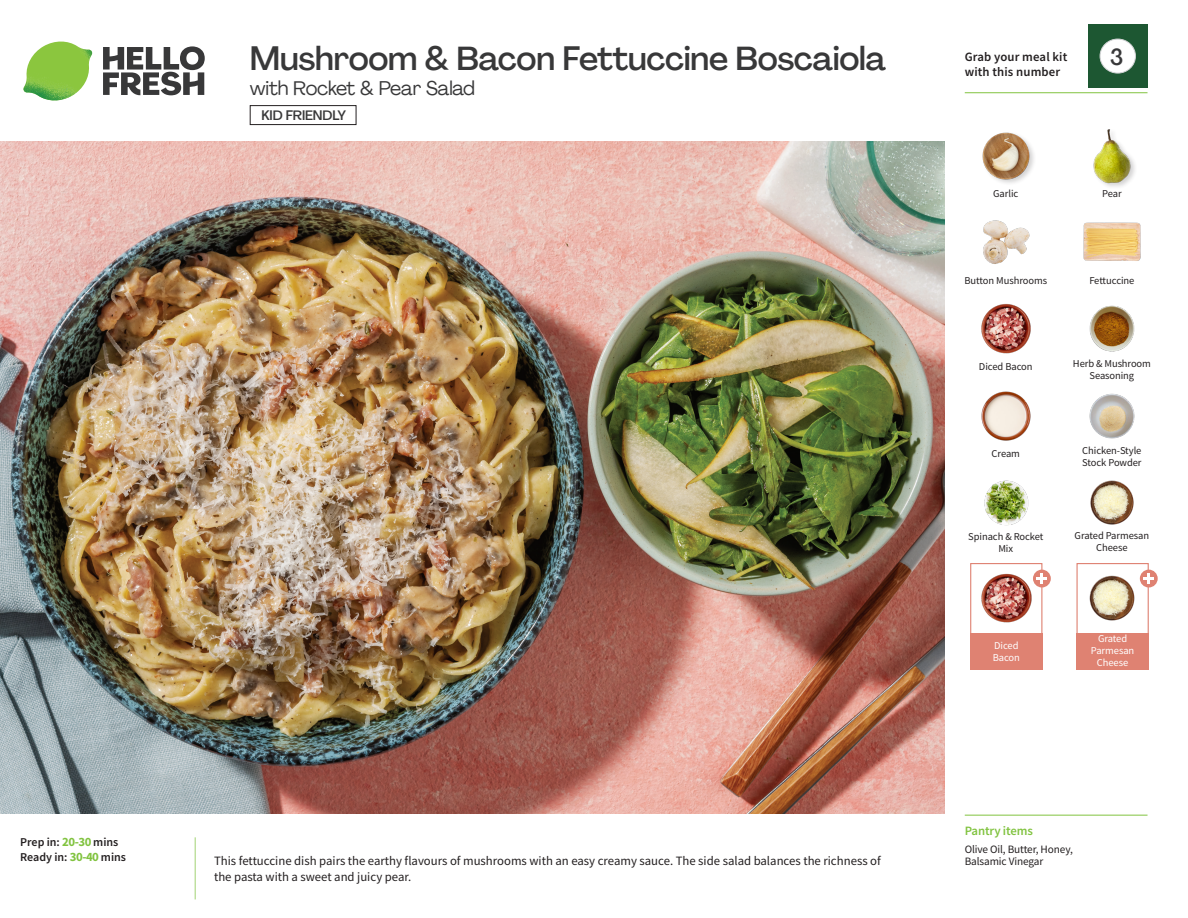
<style>
.page{position:relative;width:1188px;height:918px;background:#fff}
.page>*{position:absolute;margin:0;border:0;box-sizing:border-box;transform-origin:0 0}
._15_Titel_UK{font:500 33px "Agrandir";letter-spacing:-.01em;color:#383839}
._002_Label_Nr{font:500 22.8px "Agrandir";color:#383839;scale:.94 1}
._15_Titel_UK-2{font:19.5px "Agrandir";letter-spacing:-.01em;color:#383839}
.t1{font:500 13.5px "Agrandir";letter-spacing:-.01em;color:#383839}
.Step_6_Text_AU{font:12.75px/16.5px "Source Sans Pro";color:#231f20}
.t2{font:600 12.75px/15px "Source Sans Pro";letter-spacing:.01em;color:#231f20}
._04_Headers_Front{font:600 12.75px "Source Sans Pro";letter-spacing:-.01em;color:#81c340}
._04_Intro{font:600 12px "Source Sans Pro";color:#231f20}
._05_Pantry{font:11.25px/12px "Source Sans Pro";letter-spacing:-.01em;color:#231f20}
._18_FRONT_ingredients{font:10.5px/12px "Source Sans Pro";letter-spacing:-.005em;color:#231f20;text-align:center}
._18_FRONT_ingredients-2{font:10.5px/12px "Source Sans Pro";letter-spacing:-.005em;color:#fff;text-align:center}
.s1{font-weight:700;font-size:12.75px;color:#81c340}
</style>
<div class="page">
<svg style="left:103px;top:46px;width:102px;height:49px"></svg>
<img style="left:23px;top:42px;width:69px;height:59px">
<img style="left:0;top:142px;width:945px;height:672px">
<div style="left:1077px;top:563px;width:72px;height:72px;border:1px solid #df8272"></div>
<div style="left:1077px;top:633px;width:72px;height:37px;background:#df8272"></div>
<div style="left:970px;top:633px;width:72px;height:37px;background:#df8272"></div>
<img style="left:1089px;top:574px;width:52px;height:47px">
<div style="left:970px;top:563px;width:72px;height:72px;border:1px solid #df8272"></div>
<img style="left:981px;top:573px;width:54px;height:50px">
<div style="left:1033px;top:570px;width:18px;height:17px;background:#df8272;border-radius:50%"></div>
<svg style="left:1037px;top:573px;width:10px;height:11px"></svg>
<img style="left:1089px;top:305px;width:46px;height:47px">
<img style="left:1089px;top:393px;width:46px;height:46px">
<img style="left:981px;top:391px;width:50px;height:50px">
<img style="left:984px;top:480px;width:45px;height:46px">
<img style="left:981px;top:304px;width:50px;height:50px">
<img style="left:983px;top:220px;width:47px;height:44px">
<img style="left:1083px;top:222px;width:58px;height:39px">
<img style="left:982px;top:132px;width:52px;height:51px">
<div style="left:1092px;top:128px;width:46px;height:62px;background:#231f20;opacity:.2"></div>
<img style="left:1092px;top:128px;width:46px;height:57px">
<img style="left:1090px;top:480px;width:44px;height:45px">
<div style="left:1140px;top:570px;width:18px;height:17px;background:#df8272;border-radius:50%"></div>
<svg style="left:1143px;top:573px;width:11px;height:11px"></svg>
<hr style="left:965px;top:815px;width:183px;height:1px;background:#81c340">
<hr style="left:965px;top:92px;width:183px;height:1px;background:#81c340">
<div style="left:1088px;top:24px;width:60px;height:64px;background:#1d5732"></div>
<div style="left:1100px;top:39px;width:35px;height:34px;background:#fff;border-radius:50%"></div>
<div style="left:1100px;top:39px;width:36px;height:34px;border:1px solid #d1d2d4;border-radius:50%"></div>
<div style="left:250px;top:105px;width:106px;height:20px;border:1px solid #231f20"></div>
<p class="_04_Intro" style="left:20px;top:834px;width:100px">Prep in: <span class="s1">20-30</span> mins</p>
<p class="_04_Intro" style="left:20px;top:849px;width:107px">Ready in: <span class="s1">30-40</span> mins</p>
<p class="_15_Titel_UK" style="left:250px;top:38px;width:638px">Mushroom &amp; Bacon Fettuccine Boscaiola</p>
<p class="_15_Titel_UK-2" style="left:250px;top:76px;width:227px">with Rocket &amp; Pear Salad</p>
<p class="t1" style="left:261px;top:107px;width:86px">KID FRIENDLY</p>
<p class="Step_6_Text_AU" style="left:214px;top:852px;width:668px">This fettuccine dish pairs the earthy flavours of mushrooms with an easy creamy sauce. The side salad balances the richness of the pasta with a sweet and juicy pear.</p>
<p class="t2" style="left:965px;top:49px;width:104px">Grab your meal kit with this number</p>
<p class="_002_Label_Nr" style="left:1110px;top:43px;width:15px">3</p>
<p class="_18_FRONT_ingredients" style="left:993px;top:188px;width:27px">Garlic</p>
<p class="_18_FRONT_ingredients" style="left:1102px;top:188px;width:21px">Pear</p>
<p class="_18_FRONT_ingredients" style="left:964px;top:274px;width:84px">Button Mushrooms</p>
<p class="_18_FRONT_ingredients" style="left:1089px;top:274px;width:47px">Fettuccine</p>
<p class="_18_FRONT_ingredients" style="left:979px;top:360px;width:55px">Diced Bacon</p>
<p class="_18_FRONT_ingredients" style="left:1073px;top:357px;width:79px">Herb &amp; Mushroom<br>Seasoning</p>
<p class="_18_FRONT_ingredients" style="left:992px;top:448px;width:30px">Cream</p>
<p class="_18_FRONT_ingredients" style="left:1082px;top:445px;width:61px;text-align:left">Chicken-Style<br>Stock Powder</p>
<p class="_18_FRONT_ingredients" style="left:968px;top:531px;width:77px">Spinach &amp; Rocket<br>Mix</p>
<p class="_18_FRONT_ingredients" style="left:1075px;top:530px;width:76px">Grated Parmesan<br>Cheese</p>
<p class="_18_FRONT_ingredients-2" style="left:993px;top:639px;width:29px;text-align:left">Diced<br>Bacon</p>
<p class="_18_FRONT_ingredients-2" style="left:1091px;top:633px;width:45px">Grated<br>Parmesan<br>Cheese</p>
<p class="_04_Headers_Front" style="left:965px;top:822px;width:70px">Pantry items</p>
<p class="_05_Pantry" style="left:965px;top:843px;width:110px">Olive Oil, Butter, Honey,<br>Balsamic Vinegar</p>
</div>
